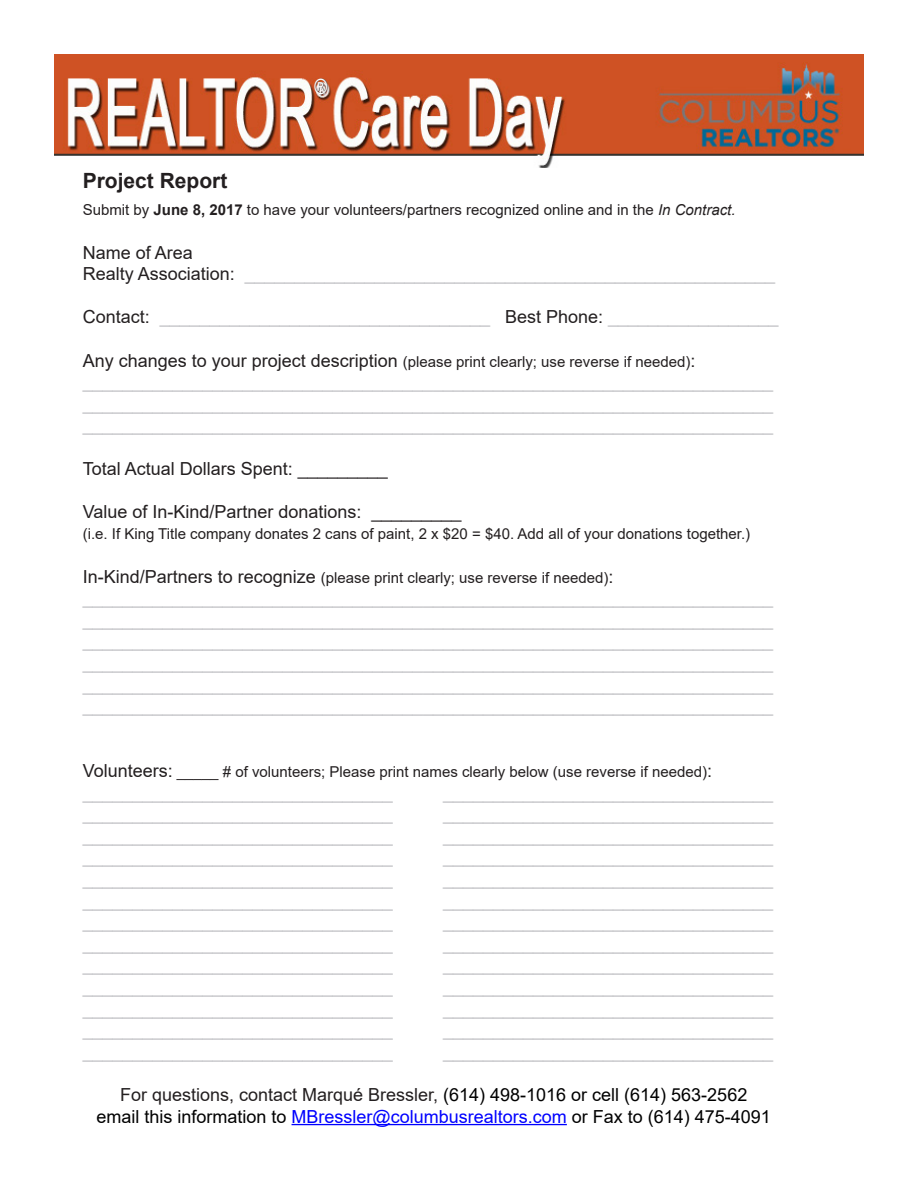
<style>
.page{position:relative;width:918px;height:1188px;background:#fff}
.page>*{position:absolute;margin:0;border:0;box-sizing:border-box;transform-origin:0 0}
.t1{font:700 21px "Arial";color:#231f20}
.t2{font:21px "Arial Narrow";color:#57585a}
.t3{font:18px/21.6px "Arial";color:#bcbdc0;text-align:justify}
.t4{font:18px/21.6px "Arial";color:#000;text-align:center}
.t5{font:18px "Arial";color:#231f20}
.t6{font:15px "Arial";color:#231f20}
.s1{font-weight:700}
.s2{font-style:italic}
.s3{color:#231f20}
.s4{font-size:18px}
.s5{color:#00f}
</style>
<div class="page">
<img style="left:54px;top:54px;width:810px;height:114px">
<hr style="left:292px;top:1124px;width:275px;height:1px;background:#00f">
<p class="t2" style="left:315px;top:72px;width:14px">®</p>
<p class="t1" style="left:83px;top:166px;width:146px">Project Report</p>
<p class="t6" style="left:83px;top:200px;width:654px">Submit by <span class="s1">June 8, 2017</span> to have your volunteers/partners recognized online and in the <span class="s2">In Contract.</span></p>
<p class="t3" style="left:83px;top:241px;width:694px"><span class="s3">Name of Area<br>Realty Association:</span> _____________________________________________________</p>
<p class="t3" style="left:83px;top:306px;width:697px"><span class="s3">Contact:</span> _________________________________ <span class="s3">Best Phone:</span> _________________</p>
<p class="t6" style="left:83px;top:351px;width:614px"><span class="s4">Any changes to your project description</span> (please print clearly; use reverse if needed)<span class="s4">:</span></p>
<p class="t3" style="left:83px;top:371px;width:692px">_____________________________________________________________________ _____________________________________________________________________ _____________________________________________________________________</p>
<p class="t5" style="left:83px;top:456px;width:307px">Total Actual Dollars Spent: _________</p>
<p class="t5" style="left:83px;top:499px;width:380px">Value of In-Kind/Partner donations: _________</p>
<p class="t6" style="left:83px;top:524px;width:669px">(i.e. If King Title company donates 2 cans of paint, 2 x $20 = $40. Add all of your donations together.)</p>
<p class="t6" style="left:83px;top:567px;width:532px"><span class="s4">In-Kind/Partners to recognize</span> (please print clearly; use reverse if needed)<span class="s4">:</span></p>
<p class="t3" style="left:83px;top:587px;width:692px">_____________________________________________________________________ _____________________________________________________________________ _____________________________________________________________________ _____________________________________________________________________ _____________________________________________________________________ _____________________________________________________________________</p>
<p class="t6" style="left:83px;top:761px;width:631px"><span class="s4">Volunteers:</span> _____ # of volunteers; Please print names clearly below (use reverse if needed)<span class="s4">:</span></p>
<p class="t3" style="left:83px;top:781px;width:312px">_______________________________</p>
<p class="t3" style="left:443px;top:781px;width:332px">_________________________________</p>
<p class="t3" style="left:83px;top:803px;width:312px">_______________________________</p>
<p class="t3" style="left:443px;top:803px;width:332px">_________________________________</p>
<p class="t3" style="left:83px;top:825px;width:312px">_______________________________</p>
<p class="t3" style="left:443px;top:825px;width:332px">_________________________________</p>
<p class="t3" style="left:83px;top:846px;width:312px">_______________________________</p>
<p class="t3" style="left:443px;top:846px;width:332px">_________________________________</p>
<p class="t3" style="left:83px;top:868px;width:312px">_______________________________</p>
<p class="t3" style="left:443px;top:868px;width:332px">_________________________________</p>
<p class="t3" style="left:83px;top:889px;width:312px">_______________________________</p>
<p class="t3" style="left:443px;top:889px;width:332px">_________________________________</p>
<p class="t3" style="left:83px;top:911px;width:312px">_______________________________</p>
<p class="t3" style="left:443px;top:911px;width:332px">_________________________________</p>
<p class="t3" style="left:83px;top:933px;width:312px">_______________________________</p>
<p class="t3" style="left:443px;top:933px;width:332px">_________________________________</p>
<p class="t3" style="left:83px;top:954px;width:312px">_______________________________</p>
<p class="t3" style="left:443px;top:954px;width:332px">_________________________________</p>
<p class="t3" style="left:83px;top:976px;width:312px">_______________________________</p>
<p class="t3" style="left:443px;top:976px;width:332px">_________________________________</p>
<p class="t3" style="left:83px;top:997px;width:312px">_______________________________</p>
<p class="t3" style="left:443px;top:997px;width:332px">_________________________________</p>
<p class="t3" style="left:83px;top:1019px;width:312px">_______________________________</p>
<p class="t3" style="left:443px;top:1019px;width:332px">_________________________________</p>
<p class="t3" style="left:83px;top:1041px;width:312px">_______________________________</p>
<p class="t3" style="left:443px;top:1041px;width:332px">_________________________________</p>
<p class="t4" style="left:96px;top:1084px;width:676px"><span class="s3">For questions, contact Marqué Bressler,</span> (614) 498-1016 or cell (614) 563-2562 email this information to <span class="s5">MBressler@columbusrealtors.com</span> or Fax to (614) 475-4091</p>
</div>
